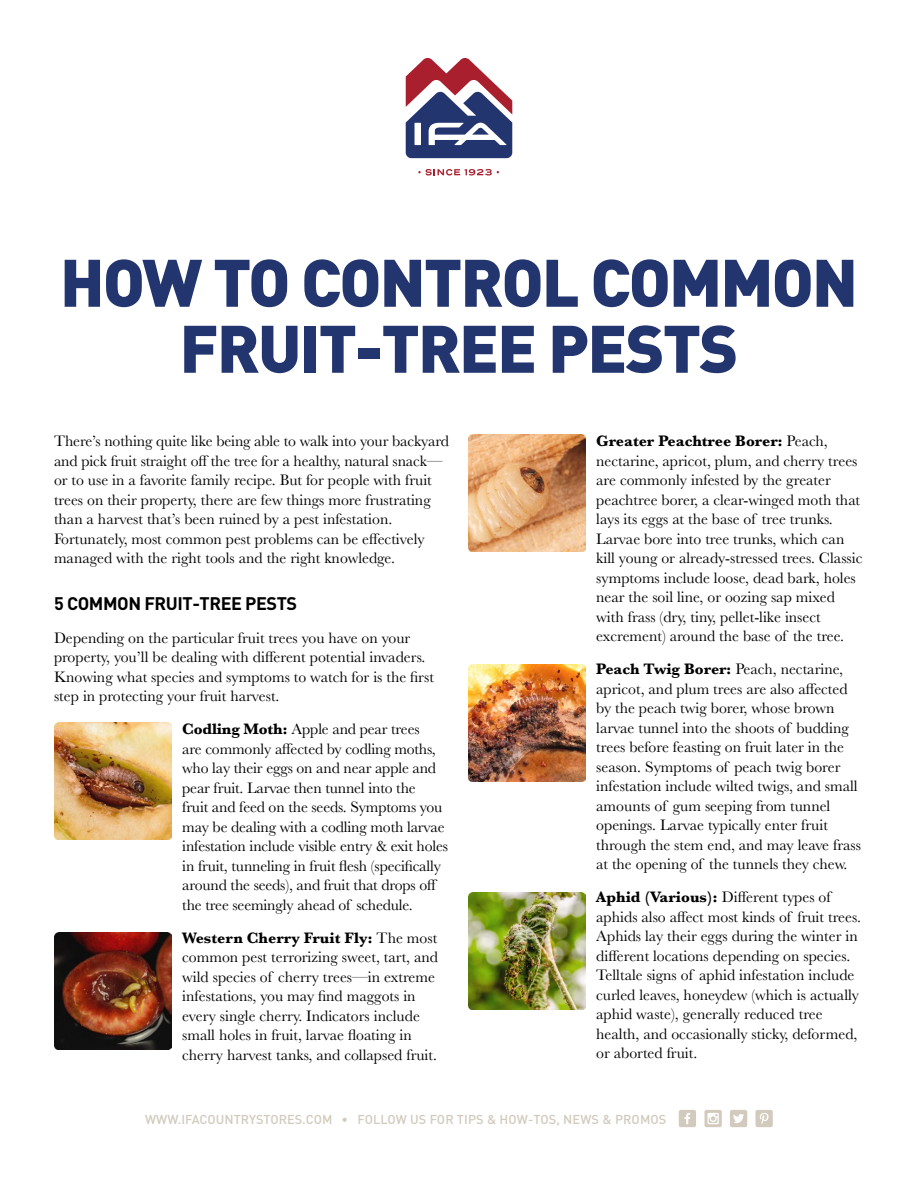
<style>
.page{position:relative;width:918px;height:1188px;background:#fff}
.page>*{position:absolute;margin:0;border:0;box-sizing:border-box;transform-origin:0 0}
.t1{font:900 66px/66px "DIN";letter-spacing:-.03em;color:#23356f;text-align:center}
.t2{font:700 18px "DIN";letter-spacing:-.025em;color:#000}
.t3{font:15.75px/19.5px "Baskerville";color:#000}
.t4{font:500 12.75px "DIN";color:#d1cabd}
.s1{font-weight:700}
</style>
<div class="page">
<svg style="left:756px;top:1110px;width:17px;height:17px"></svg>
<svg style="left:705px;top:1110px;width:17px;height:17px"></svg>
<svg style="left:679px;top:1110px;width:17px;height:17px"></svg>
<svg style="left:730px;top:1110px;width:17px;height:17px"></svg>
<svg style="left:418px;top:169px;width:81px;height:7px"></svg>
<svg style="left:405px;top:58px;width:108px;height:101px"></svg>
<img style="left:54px;top:723px;width:117px;height:117px">
<img style="left:54px;top:933px;width:117px;height:117px">
<img style="left:468px;top:892px;width:117px;height:117px">
<img style="left:468px;top:664px;width:117px;height:117px">
<img style="left:468px;top:435px;width:117px;height:117px">
<h1 class="t1" style="left:60px;top:246px;width:800px">HOW TO CONTROL COMMON<br>FRUIT-TREE PESTS</h1>
<p class="t3" style="left:54px;top:432px;width:397px">There’s nothing quite like being able to walk into your backyard and pick fruit straight off the tree for a healthy, natural snack— or to use in a favorite family recipe. But for people with fruit trees on their property, there are few things more frustrating than a harvest that’s been ruined by a pest infestation.<br>Fortunately, most common pest problems can be effectively managed with the right tools and the right knowledge.</p>
<p class="t2" style="left:54px;top:591px;width:245px">5 COMMON FRUIT-TREE PESTS</p>
<p class="t3" style="left:54px;top:628px;width:382px">Depending on the particular fruit trees you have on your property, you’ll be dealing with different potential invaders.<br>Knowing what species and symptoms to watch for is the first step in protecting your fruit harvest.</p>
<p class="t3" style="left:182px;top:720px;width:267px"><span class="s1">Codling Moth:</span> Apple and pear trees<br>are commonly affected by codling moths, who lay their eggs on and near apple and pear fruit. Larvae then tunnel into the<br>fruit and feed on the seeds. Symptoms you may be dealing with a codling moth larvae infestation include visible entry &amp; exit holes in fruit, tunneling in fruit flesh (specifically around the seeds), and fruit that drops off the tree seemingly ahead of schedule.</p>
<p class="t3" style="left:182px;top:928px;width:257px"><span class="s1">Western Cherry Fruit Fly:</span> The most common pest terrorizing sweet, tart, and wild species of cherry trees—in extreme infestations, you may find maggots in every single cherry. Indicators include small holes in fruit, larvae floating in cherry harvest tanks, and collapsed fruit.</p>
<p class="t3" style="left:596px;top:432px;width:268px"><span class="s1">Greater Peachtree Borer:</span> Peach, nectarine, apricot, plum, and cherry trees are commonly infested by the greater peachtree borer, a clear-winged moth that lays its eggs at the base of tree trunks.<br>Larvae bore into tree trunks, which can kill young or already-stressed trees. Classic symptoms include loose, dead bark, holes near the soil line, or oozing sap mixed with frass (dry, tiny, pellet-like insect excrement) around the base of the tree.</p>
<p class="t3" style="left:596px;top:659px;width:266px"><span class="s1">Peach Twig Borer:</span> Peach, nectarine, apricot, and plum trees are also affected by the peach twig borer, whose brown larvae tunnel into the shoots of budding trees before feasting on fruit later in the season. Symptoms of peach twig borer infestation include wilted twigs, and small amounts of gum seeping from tunnel openings. Larvae typically enter fruit through the stem end, and may leave frass at the opening of the tunnels they chew.</p>
<p class="t3" style="left:596px;top:887px;width:266px"><span class="s1">Aphid (Various):</span> Different types of aphids also affect most kinds of fruit trees.<br>Aphids lay their eggs during the winter in different locations depending on species.<br>Telltale signs of aphid infestation include curled leaves, honeydew (which is actually aphid waste), generally reduced tree health, and occasionally sticky, deformed, or aborted fruit.</p>
<p class="t4" style="left:145px;top:1111px;width:523px">WWW.IFACOUNTRYSTORES.COM • FOLLOW US FOR TIPS &amp; HOW-TOS, NEWS &amp; PROMOS</p>
</div>
